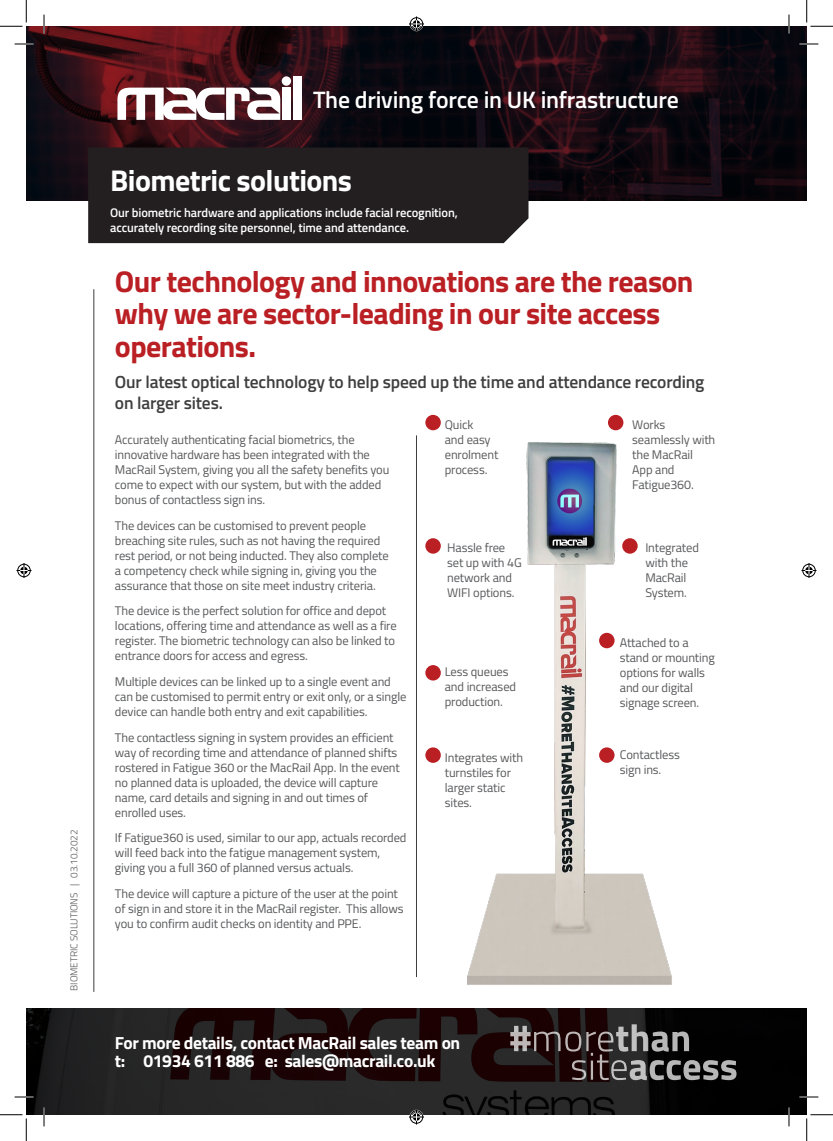
<style>
.page{position:relative;width:833px;height:1141px;background:#fff}
.page>*{position:absolute;margin:0;border:0;box-sizing:border-box;transform-origin:0 0}
.Headings{font:700 30px/32.5px "Titillium Web";letter-spacing:-.02em;color:#ba1f24}
.Headlines{font:700 30px "Titillium Web";letter-spacing:-.02em;color:#fff}
.t1{font:600 23.75px "Titillium Web";letter-spacing:-.01em;color:#fff}
.t2{font:600 17.5px/21px "Titillium Web";letter-spacing:-.01em;color:#3e3e3f}
.Headings-2{font:700 17.5px "Titillium Web";letter-spacing:-.02em;color:#fff}
.t3{font:12.5px/15px "Titillium Web";letter-spacing:-.01em;color:#57585a}
.t4{font:600 12.5px/15px "Titillium Web";letter-spacing:-.01em;color:#fff}
.t5{font:300 10px "Titillium Web";letter-spacing:-.01em;color:#57585a}
</style>
<div class="page">
<img style="left:26px;top:1008px;width:780px;height:106px">
<svg style="left:510px;top:1024px;width:226px;height:55px;background:#3f3738"></svg>
<img style="left:26px;top:26px;width:780px;height:175px">
<div style="left:88px;top:147px;width:440px;height:96px;background:#231f20"></div>
<hr style="left:94px;top:289px;width:1px;height:702px;background:#3e3e3f">
<div style="left:292px;top:76px;width:9px;height:44px;background:#fff"></div>
<div style="left:282px;top:88px;width:9px;height:32px;background:#fff"></div>
<div style="left:281px;top:76px;width:10px;height:10px;background:#fff;border-radius:50%"></div>
<svg style="left:117px;top:88px;width:163px;height:32px"></svg>
<img style="left:467px;top:430px;width:205px;height:555px">
<hr style="left:416px;top:435px;width:1px;height:541px;background:#3e3e3f">
<svg style="left:598px;top:632px;width:16px;height:16px"></svg>
<div style="left:622px;top:538px;width:15px;height:15px;background:#ba1f24;border-radius:50%"></div>
<div style="left:598px;top:747px;width:16px;height:15px;background:#ba1f24;border-radius:50%"></div>
<div style="left:425px;top:415px;width:15px;height:15px;background:#ba1f24;border-radius:50%"></div>
<div style="left:425px;top:538px;width:15px;height:15px;background:#ba1f24;border-radius:50%"></div>
<div style="left:425px;top:665px;width:15px;height:15px;background:#ba1f24;border-radius:50%"></div>
<div style="left:425px;top:747px;width:15px;height:15px;background:#ba1f24;border-radius:50%"></div>
<div style="left:607px;top:415px;width:16px;height:15px;background:#ba1f24;border-radius:50%"></div>
<svg style="left:15px;top:43px;width:18px;height:2px"></svg>
<svg style="left:799px;top:43px;width:18px;height:2px"></svg>
<svg style="left:15px;top:1096px;width:18px;height:1px"></svg>
<svg style="left:799px;top:1096px;width:18px;height:1px"></svg>
<svg style="left:43px;top:15px;width:2px;height:18px"></svg>
<svg style="left:43px;top:1107px;width:2px;height:19px"></svg>
<svg style="left:787px;top:15px;width:2px;height:18px"></svg>
<svg style="left:787px;top:1107px;width:2px;height:19px"></svg>
<svg style="left:0;top:0;width:27px;height:27px"></svg>
<svg style="left:0;top:1114px;width:27px;height:26px"></svg>
<svg style="left:806px;top:0;width:26px;height:27px"></svg>
<svg style="left:806px;top:1114px;width:26px;height:26px"></svg>
<svg style="left:409px;top:16px;width:15px;height:15px"></svg>
<svg style="left:409px;top:1109px;width:15px;height:15px"></svg>
<svg style="left:16px;top:563px;width:15px;height:15px"></svg>
<svg style="left:801px;top:563px;width:15px;height:15px"></svg>
<p class="t5" style="left:67px;top:990px;width:162px;rotate:-90deg">BIOMETRIC SOLUTIONS | 03.10.2022</p>
<p class="t1" style="left:313px;top:81px;width:367px">The driving force in UK infrastructure</p>
<p class="Headlines" style="left:110px;top:158px;width:243px">Biometric solutions</p>
<p class="t4" style="left:110px;top:204px;width:349px">Our biometric hardware and applications include facial recognition, accurately recording site personnel, time and attendance.</p>
<p class="Headings" style="left:115px;top:263px;width:579px">Our technology and innovations are the reason why we are sector-leading in our site access operations.</p>
<p class="t2" style="left:115px;top:371px;width:590px">Our latest optical technology to help speed up the time and attendance recording on larger sites.</p>
<p class="t3" style="left:115px;top:431px;width:276px">Accurately authenticating facial biometrics, the innovative hardware has been integrated with the MacRail System, giving you all the safety benefits you come to expect with our system, but with the added bonus of contactless sign ins.</p>
<p class="t3" style="left:115px;top:517px;width:275px">The devices can be customised to prevent people breaching site rules, such as not having the required rest period, or not being inducted. They also complete a competency check while signing in, giving you the assurance that those on site meet industry criteria.</p>
<p class="t3" style="left:115px;top:602px;width:283px">The device is the perfect solution for office and depot locations, offering time and attendance as well as a fire register. The biometric technology can also be linked to entrance doors for access and egress.</p>
<p class="t3" style="left:115px;top:673px;width:293px">Multiple devices can be linked up to a single event and can be customised to permit entry or exit only, or a single device can handle both entry and exit capabilities.</p>
<p class="t3" style="left:115px;top:729px;width:286px">The contactless signing in system provides an efficient way of recording time and attendance of planned shifts rostered in Fatigue 360 or the MacRail App. In the event no planned data is uploaded, the device will capture name, card details and signing in and out times of enrolled uses.</p>
<p class="t3" style="left:115px;top:829px;width:293px">If Fatigue360 is used, similar to our app, actuals recorded will feed back into the fatigue management system, giving you a full 360 of planned versus actuals.</p>
<p class="t3" style="left:115px;top:885px;width:290px">The device will capture a picture of the user at the point of sign in and store it in the MacRail register. This allows you to confirm audit checks on identity and PPE.</p>
<p class="t3" style="left:444px;top:416px;width:55px">Quick<br>and easy enrolment process.</p>
<p class="t3" style="left:447px;top:540px;width:76px">Hassle free set up with 4G network and<br>WIFI options.</p>
<p class="t3" style="left:444px;top:663px;width:73px">Less queues and increased production.</p>
<p class="t3" style="left:444px;top:749px;width:80px">Integrates with turnstiles for larger static sites.</p>
<p class="Headings-2" style="left:115px;top:1028px;width:346px">For more details, contact MacRail sales team on</p>
<p class="Headings-2" style="left:115px;top:1047px;width:322px">t: 01934 611 886 e: sales@macrail.co.uk</p>
<p class="t3" style="left:632px;top:416px;width:84px">Works seamlessly with the MacRail<br>App and<br>Fatigue360.</p>
<p class="t3" style="left:645px;top:540px;width:55px">Integrated with the<br>MacRail<br>System.</p>
<p class="t3" style="left:619px;top:634px;width:96px">Attached to a stand or mounting options for walls and our digital signage screen.</p>
<p class="t3" style="left:619px;top:746px;width:62px">Contactless sign ins.</p>
</div>
